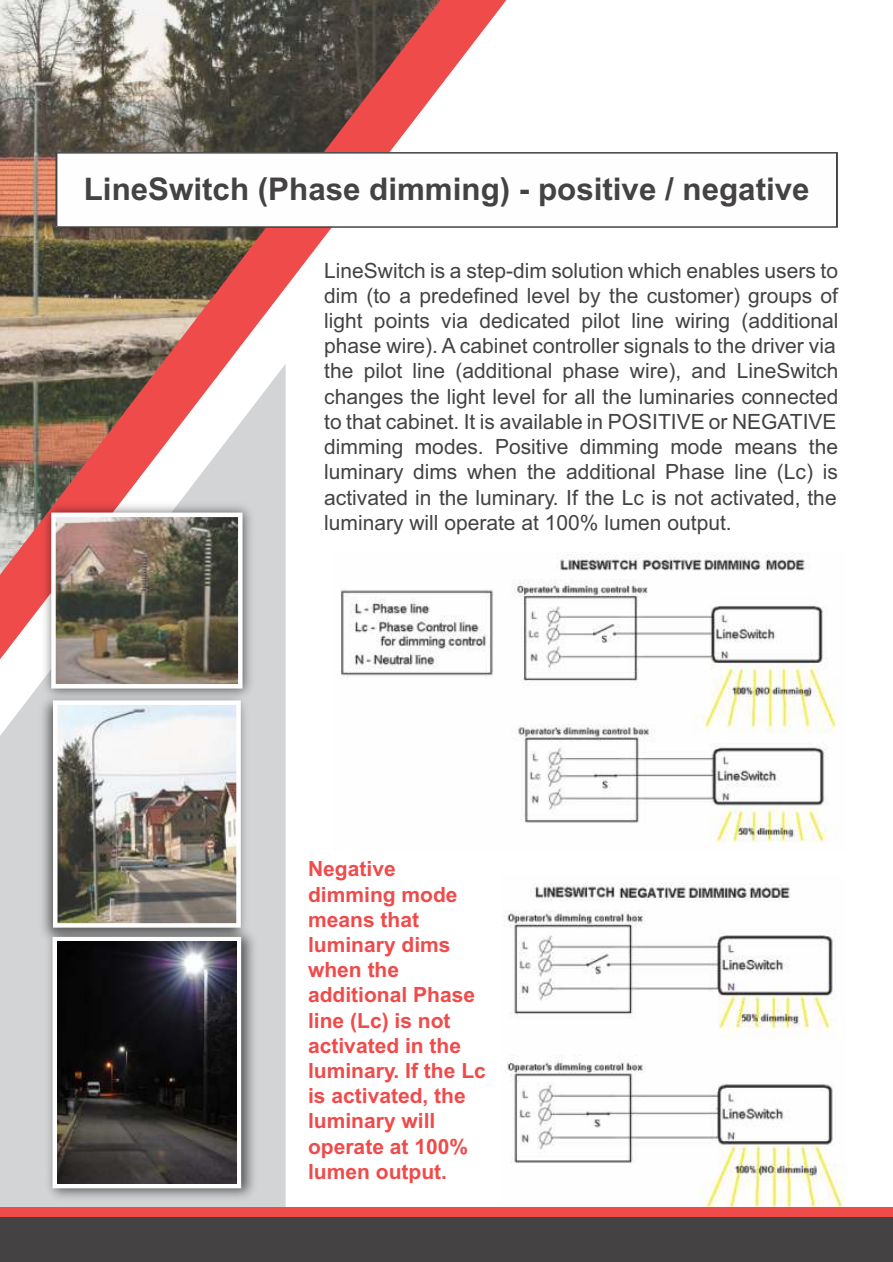
<style>
.page{position:relative;width:893px;height:1262px;background:#fff}
.page>*{position:absolute;margin:0;border:0;box-sizing:border-box;transform-origin:0 0}
.t1{font:700 31.35px "Arial";color:#444243}
.t2{font:21px/25.2px "Arial";color:#444243}
.t3{font:700 21px/25.2px "Arial";color:#ef4b4b}
</style>
<div class="page">
<svg style="left:0;top:0;width:507px;height:659px"></svg>
<svg style="left:0;top:364px;width:285px;height:843px;background:#cab0ac"></svg>
<svg style="left:55px;top:152px;width:782px;height:76px"></svg>
<img style="left:332px;top:553px;width:505px;height:290px">
<img style="left:507px;top:883px;width:338px;height:324px">
<img style="left:35px;top:497px;width:226px;height:210px">
<img style="left:56px;top:517px;width:181px;height:166px">
<div style="left:51px;top:512px;width:191px;height:176px;border:4px solid #fefefe"></div>
<img style="left:33px;top:688px;width:222px;height:261px">
<img style="left:58px;top:705px;width:178px;height:217px">
<div style="left:53px;top:700px;width:188px;height:227px;border:4px solid #fefefe"></div>
<div style="left:0;top:1216px;width:893px;height:46px;background:#444243"></div>
<div style="left:0;top:1207px;width:893px;height:9px;background:#ef4b4b"></div>
<img style="left:39px;top:922px;width:225px;height:285px">
<img style="left:57px;top:941px;width:180px;height:242px">
<h1 class="t1" style="left:84px;top:177px;width:727px">LineSwitch (Phase dimming) - positive / negative</h1>
<p class="t2" style="left:324px;top:259px;width:516px">LineSwitch is a step-dim solution which enables users to dim (to a predefined level by the customer) groups of light points via dedicated pilot line wiring (additional phase wire). A cabinet controller signals to the driver via the pilot line (additional phase wire), and LineSwitch changes the light level for all the luminaries connected to that cabinet. It is available in POSITIVE or NEGATIVE dimming modes. Positive dimming mode means the luminary dims when the additional Phase line (Lc) is activated in the luminary. If the Lc is not activated, the luminary will operate at 100% lumen output.</p>
<p class="t3" style="left:308px;top:858px;width:179px">Negative dimming mode means that luminary dims when the additional Phase line (Lc) is not activated in the luminary. If the Lc is activated, the luminary will operate at 100% lumen output.</p>
</div>
